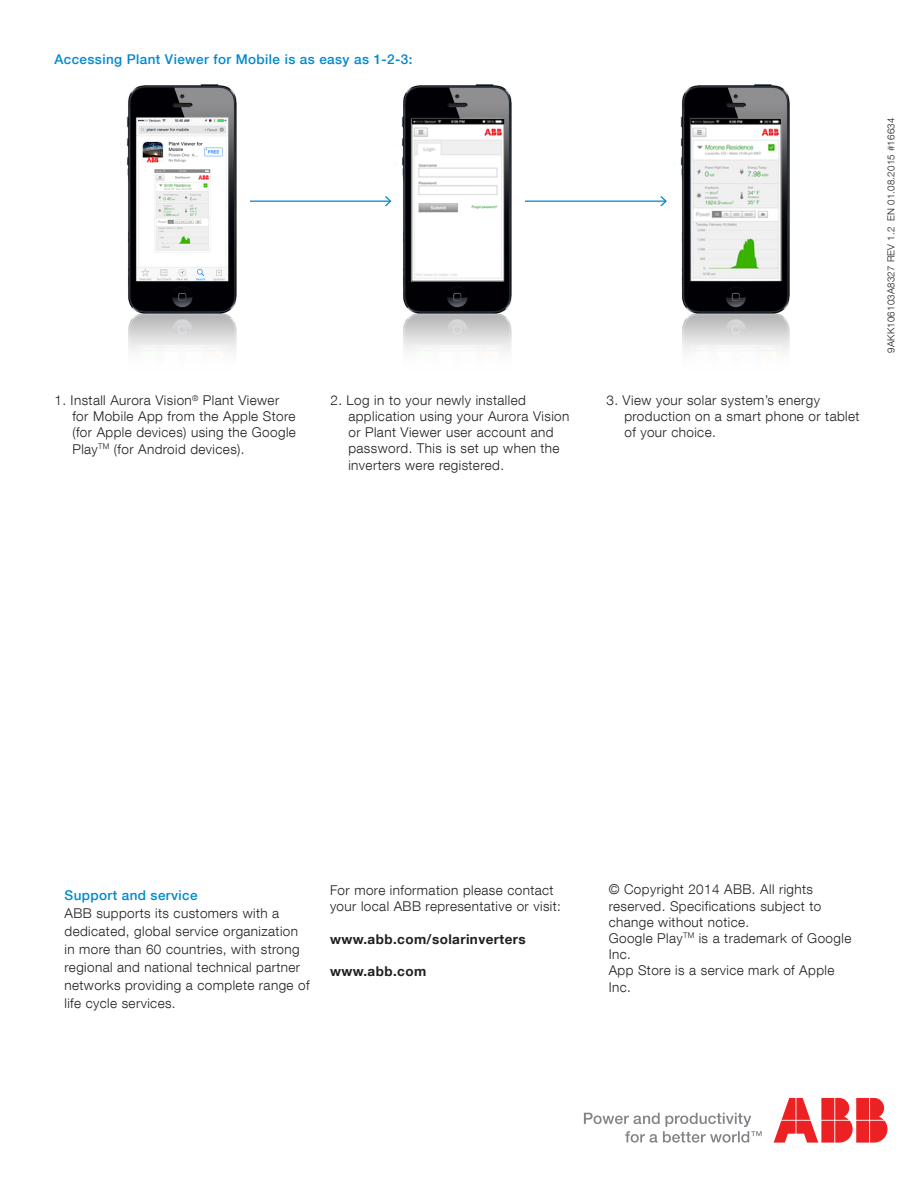
<style>
.page{position:relative;width:918px;height:1188px;background:#fff}
.page>*{position:absolute;margin:0;border:0;box-sizing:border-box;transform-origin:0 0}
.Bodytext{font:300 13.5px/16.2px "ABB Neue Helvetica";letter-spacing:.03em;color:#231f20}
.Margin_text{font:300 13.5px/16.2px "ABB Neue Helvetica";letter-spacing:.03em;color:#231f20}
.Title_for_body_text{font:500 13.5px "ABB Neue Helvetica";letter-spacing:.03em;color:#0089cf}
.Addresses_title{font:700 13.5px "ABB Neue Helvetica";letter-spacing:.03em;color:#231f20}
.Bodytext-2{font:500 13.5px "ABB Neue Helvetica";letter-spacing:.03em;color:#0089cf}
.t1{font:300 9.75px "ABB Neue Helvetica";letter-spacing:.02em;color:#231f20}
</style>
<div class="page">
<svg style="left:584px;top:1113px;width:178px;height:30px"></svg>
<svg style="left:774px;top:1098px;width:113px;height:45px"></svg>
<img style="left:126px;top:84px;width:125px;height:268px">
<img style="left:401px;top:84px;width:125px;height:268px">
<img style="left:680px;top:84px;width:110px;height:268px">
<hr style="left:250px;top:201px;width:140px;height:1px;background:#0089cf">
<svg style="left:385px;top:196px;width:7px;height:10px"></svg>
<hr style="left:526px;top:201px;width:140px;height:1px;background:#0089cf">
<svg style="left:660px;top:196px;width:7px;height:10px"></svg>
<p class="Title_for_body_text" style="left:54px;top:51px;width:360px">Accessing Plant Viewer for Mobile is as easy as 1-2-3:</p>
<p class="Bodytext" style="left:72px;top:392px;width:225px;text-indent:-18px">1. Install Aurora Vision<sup>®</sup> Plant Viewer for Mobile App from the Apple Store (for Apple devices) using the Google Play<sup>TM</sup> (for Android devices).</p>
<p class="Bodytext" style="left:348px;top:392px;width:223px;text-indent:-18px">2. Log in to your newly installed application using your Aurora Vision or Plant Viewer user account and password. This is set up when the inverters were registered.</p>
<p class="Bodytext" style="left:624px;top:392px;width:237px;text-indent:-18px">3. View your solar system’s energy production on a smart phone or tablet of your choice.</p>
<p class="t1" style="left:885px;top:353px;width:236px;rotate:-90deg">9AKK106103A8327 REV 1.2 EN 01.08.2015 #16634</p>
<p class="Bodytext-2" style="left:65px;top:887px;width:135px">Support and service</p>
<p class="Bodytext" style="left:65px;top:904px;width:247px;line-height:18px">ABB supports its customers with a dedicated, global service organization in more than 60 countries, with strong regional and national technical partner networks providing a complete range of life cycle services.</p>
<p class="Bodytext" style="left:330px;top:882px;width:232px">For more information please contact your local ABB representative or visit:</p>
<p class="Addresses_title" style="left:330px;top:931px;width:197px">www.abb.com/solarinverters</p>
<p class="Addresses_title" style="left:330px;top:963px;width:98px">www.abb.com</p>
<p class="Margin_text" style="left:609px;top:881px;width:214px">© Copyright 2014 ABB. All rights reserved. Specifications subject to change without notice.</p>
<p class="Margin_text" style="left:609px;top:930px;width:244px">Google Play<sup>TM</sup> is a trademark of Google<br>Inc.</p>
<p class="Margin_text" style="left:609px;top:962px;width:227px">App Store is a service mark of Apple<br>Inc.</p>
</div>
